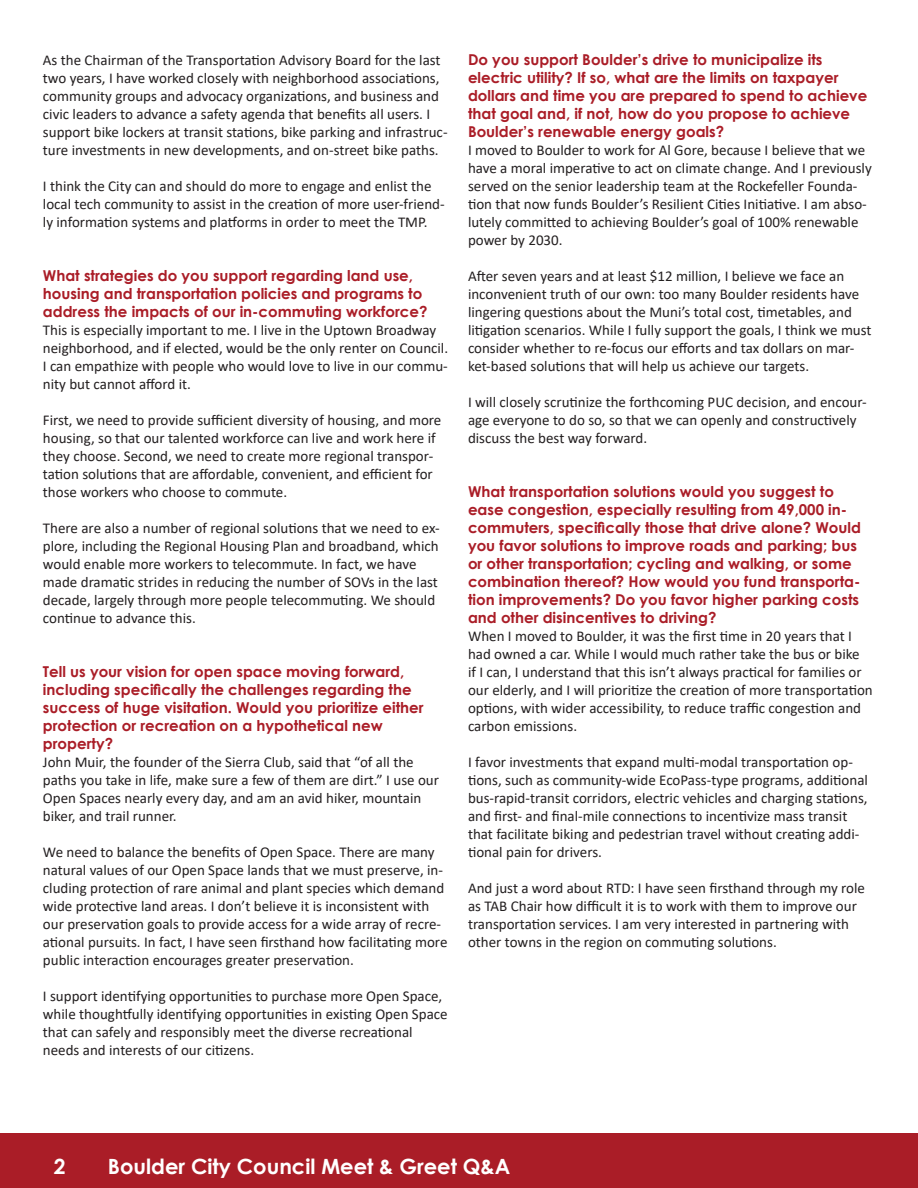
<style>
.page{position:relative;width:918px;height:1188px;background:#fff}
.page>*{position:absolute;margin:0;border:0;box-sizing:border-box;transform-origin:0 0}
.t1{font:700 21px "Century Gothic";color:#fff}
.t2{font:15px/18px "Calibri";color:#231f20}
.t3{font:700 15px/18px "Century Gothic";color:#aa1d27}
</style>
<div class="page">
<div style="left:0;top:1133px;width:918px;height:55px;background:#aa1d27"></div>
<p class="t2" style="left:43px;top:51px;width:406px">As the Chairman of the Transportation Advisory Board for the last two years, I have worked closely with neighborhood associations, community groups and advocacy organizations, and business and civic leaders to advance a safety agenda that benefits all users. I support bike lockers at transit stations, bike parking and infrastruc&shy;ture investments in new developments, and on-street bike paths.</p>
<p class="t2" style="left:43px;top:177px;width:403px">I think the City can and should do more to engage and enlist the local tech community to assist in the creation of more user-friend&shy;ly information systems and platforms in order to meet the TMP.</p>
<p class="t3" style="left:43px;top:266px;width:386px">What strategies do you support regarding land use, housing and transportation policies and programs to address the impacts of our in-commuting workforce?</p>
<p class="t2" style="left:43px;top:321px;width:407px">This is especially important to me. I live in the Uptown Broadway neighborhood, and if elected, would be the only renter on Council.<br>I can empathize with people who would love to live in our commu&shy;nity but cannot afford it.</p>
<p class="t2" style="left:43px;top:411px;width:400px">First, we need to provide sufficient diversity of housing, and more housing, so that our talented workforce can live and work here if they choose. Second, we need to create more regional transpor&shy;tation solutions that are affordable, convenient, and efficient for those workers who choose to commute.</p>
<p class="t2" style="left:43px;top:519px;width:398px">There are also a number of regional solutions that we need to ex&shy;plore, including the Regional Housing Plan and broadband, which would enable more workers to telecommute. In fact, we have made dramatic strides in reducing the number of SOVs in the last decade, largely through more people telecommuting. We should continue to advance this.</p>
<p class="t3" style="left:43px;top:662px;width:382px">Tell us your vision for open space moving forward, including specifically the challenges regarding the success of huge visitation. Would you prioritize either protection or recreation on a hypothetical new property?</p>
<p class="t2" style="left:43px;top:753px;width:398px">John Muir, the founder of the Sierra Club, said that “of all the paths you take in life, make sure a few of them are dirt.” I use our Open Spaces nearly every day, and am an avid hiker, mountain biker, and trail runner.</p>
<p class="t2" style="left:43px;top:843px;width:406px">We need to balance the benefits of Open Space. There are many natural values of our Open Space lands that we must preserve, in&shy;cluding protection of rare animal and plant species which demand wide protective land areas. I don’t believe it is inconsistent with our preservation goals to provide access for a wide array of recre&shy;ational pursuits. In fact, I have seen firsthand how facilitating more public interaction encourages greater preservation.</p>
<p class="t2" style="left:43px;top:987px;width:406px">I support identifying opportunities to purchase more Open Space, while thoughtfully identifying opportunities in existing Open Space that can safely and responsibly meet the diverse recreational needs and interests of our citizens.</p>
<p class="t3" style="left:468px;top:50px;width:401px">Do you support Boulder’s drive to municipalize its electric utility? If so, what are the limits on taxpayer dollars and time you are prepared to spend to achieve that goal and, if not, how do you propose to achieve Boulder’s renewable energy goals?</p>
<p class="t2" style="left:468px;top:141px;width:405px">I moved to Boulder to work for Al Gore, because I believe that we have a moral imperative to act on climate change. And I previously served on the senior leadership team at the Rockefeller Founda&shy;tion that now funds Boulder’s Resilient Cities Initiative. I am abso&shy;lutely committed to achieving Boulder’s goal of 100% renewable power by 2030.</p>
<p class="t2" style="left:468px;top:267px;width:405px">After seven years and at least $12 million, I believe we face an inconvenient truth of our own: too many Boulder residents have lingering questions about the Muni’s total cost, timetables, and litigation scenarios. While I fully support the goals, I think we must consider whether to re-focus our efforts and tax dollars on mar&shy;ket-based solutions that will help us achieve our targets.</p>
<p class="t2" style="left:468px;top:393px;width:400px">I will closely scrutinize the forthcoming PUC decision, and encour&shy;age everyone to do so, so that we can openly and constructively discuss the best way forward.</p>
<p class="t3" style="left:468px;top:482px;width:394px">What transportation solutions would you suggest to ease congestion, especially resulting from 49,000 in&shy;commuters, specifically those that drive alone? Would you favor solutions to improve roads and parking; bus or other transportation; cycling and walking, or some combination thereof? How would you fund transporta&shy;tion improvements? Do you favor higher parking costs and other disincentives to driving?</p>
<p class="t2" style="left:468px;top:627px;width:406px">When I moved to Boulder, it was the first time in 20 years that I had owned a car. While I would much rather take the bus or bike<br>if I can, I understand that this isn’t always practical for families or our elderly, and I will prioritize the creation of more transportation options, with wider accessibility, to reduce traffic congestion and carbon emissions.</p>
<p class="t2" style="left:468px;top:753px;width:402px">I favor investments that expand multi-modal transportation op&shy;tions, such as community-wide EcoPass-type programs, additional bus-rapid-transit corridors, electric vehicles and charging stations, and first- and final-mile connections to incentivize mass transit that facilitate biking and pedestrian travel without creating addi&shy;tional pain for drivers.</p>
<p class="t2" style="left:468px;top:879px;width:399px">And just a word about RTD: I have seen firsthand through my role as TAB Chair how difficult it is to work with them to improve our transportation services. I am very interested in partnering with other towns in the region on commuting solutions.</p>
<p class="t1" style="left:54px;top:1150px;width:13px">2</p>
<p class="t1" style="left:108px;top:1150px;width:404px">Boulder City Council Meet &amp; Greet Q&amp;A</p>
</div>
